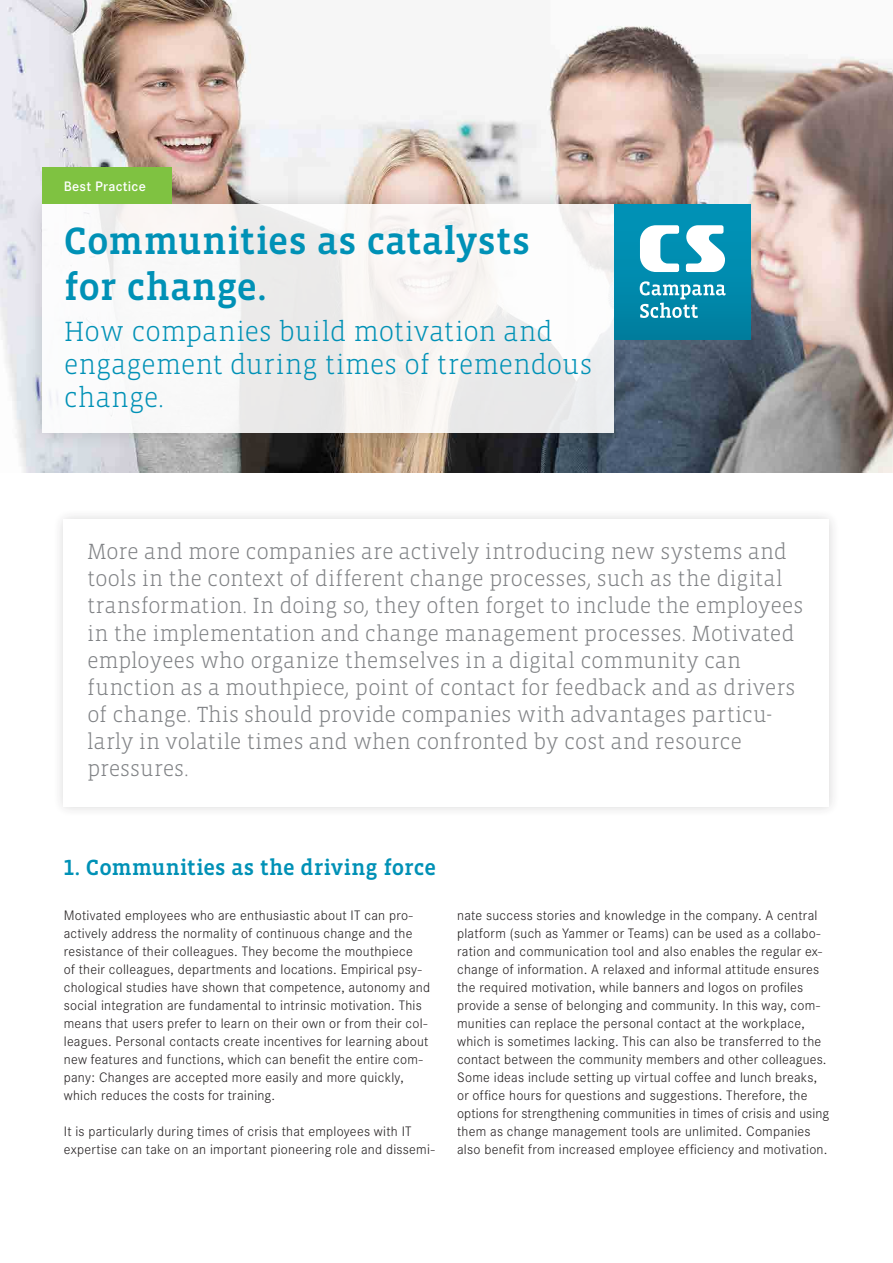
<style>
.page{position:relative;width:893px;height:1263px;background:#fff}
.page>*{position:absolute;margin:0;border:0;box-sizing:border-box;transform-origin:0 0}
._01_Headline_VistaSl{font:500 39px/45px "Vista Slab OT";color:#0091b6}
._02_Subheadline_Vist{font:300 28.5px/33px "Vista Slab OT";letter-spacing:-.005em;color:#0091b6}
._04_Intro_VistaSlab{font:300 22.5px/27px "Vista Slab OT";letter-spacing:-.005em;color:#808285}
._03_Headline_VistaSl{font:500 22.5px "Vista Slab OT";color:#0091b6}
._07_Copytext_Corpora{font:300 14.25px/18px "Corporate S";letter-spacing:.015em;color:#231f20}
._10_Absendermodul_Co{font:600 14.25px "Corporate S";letter-spacing:.02em;color:#fff}
</style>
<div class="page">
<div style="left:52px;top:508px;width:789px;height:311px;background:#f8f8f8"></div>
<div style="left:64px;top:520px;width:765px;height:287px;background:#fff"></div>
<img style="left:0;top:0;width:893px;height:472px">
<div style="left:22px;top:184px;width:612px;height:268px;background:#231f20;opacity:.2"></div>
<div style="left:43px;top:204px;width:571px;height:229px;background:linear-gradient(to right,#f8f7f7,#f2f1f0)"></div>
<img style="left:614px;top:204px;width:136px;height:135px">
<svg style="left:640px;top:225px;width:86px;height:93px"></svg>
<div style="left:43px;top:168px;width:129px;height:36px;background:#7fc241"></div>
<p class="_10_Absendermodul_Co" style="left:64px;top:178px;width:84px">Best Practice</p>
<p class="_01_Headline_VistaSl" style="left:64px;top:220px;width:468px">Communities as catalysts for change.</p>
<p class="_02_Subheadline_Vist" style="left:64px;top:315px;width:530px">How companies build motivation and engagement during times of tremendous change.</p>
<p class="_04_Intro_VistaSlab" style="left:87px;top:539px;width:718px">More and more companies are actively introducing new systems and tools in the context of different change processes, such as the digital transformation. In doing so, they often forget to include the employees in the implementation and change management processes. Motivated employees who organize themselves in a digital community can function as a mouthpiece, point of contact for feedback and as drivers of change. This should provide companies with advantages particu&shy;larly in volatile times and when confronted by cost and resource pressures.</p>
<p class="_03_Headline_VistaSl" style="left:64px;top:855px;width:374px">1. Communities as the driving force</p>
<p class="_07_Copytext_Corpora" style="left:64px;top:906px;width:368px">Motivated employees who are enthusiastic about IT can pro&shy;actively address the normality of continuous change and the resistance of their colleagues. They become the mouthpiece<br>of their colleagues, departments and locations. Empirical psy&shy;chological studies have shown that competence, autonomy and social integration are fundamental to intrinsic motivation. This means that users prefer to learn on their own or from their col&shy;leagues. Personal contacts create incentives for learning about new features and functions, which can benefit the entire com&shy;pany: Changes are accepted more easily and more quickly, which reduces the costs for training.</p>
<p class="_07_Copytext_Corpora" style="left:64px;top:1122px;width:372px">It is particularly during times of crisis that employees with IT expertise can take on an important pioneering role and dissemi-</p>
<p class="_07_Copytext_Corpora" style="left:457px;top:906px;width:374px">nate success stories and knowledge in the company. A central platform (such as Yammer or Teams) can be used as a collabo&shy;ration and communication tool and also enables the regular ex&shy;change of information. A relaxed and informal attitude ensures the required motivation, while banners and logos on profiles provide a sense of belonging and community. In this way, com&shy;munities can replace the personal contact at the workplace, which is sometimes lacking. This can also be transferred to the contact between the community members and other colleagues.<br>Some ideas include setting up virtual coffee and lunch breaks, or office hours for questions and suggestions. Therefore, the options for strengthening communities in times of crisis and using them as change management tools are unlimited. Companies also benefit from increased employee efficiency and motivation.</p>
</div>
